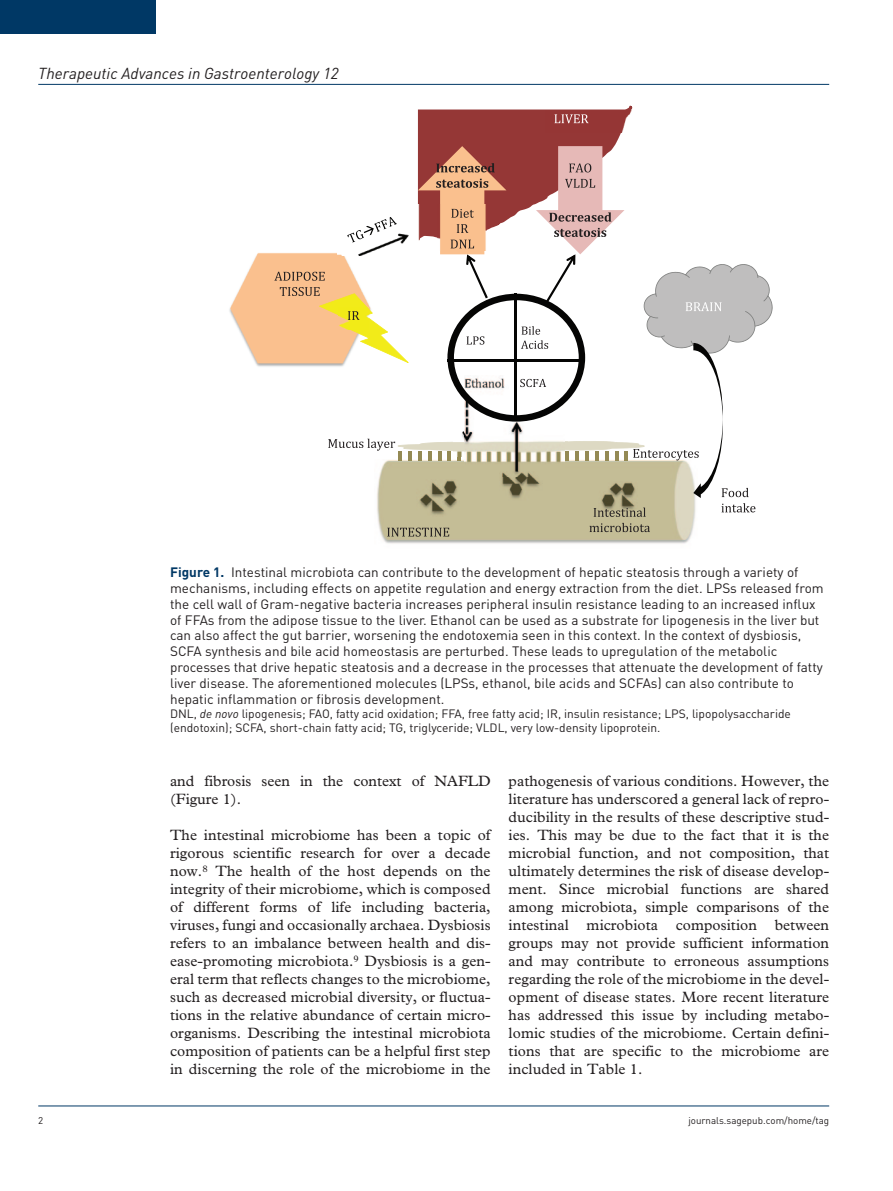
<style>
.page{position:relative;width:893px;height:1191px;background:#fff}
.page>*{position:absolute;margin:0;border:0;box-sizing:border-box;transform-origin:0 0}
.t1{font:italic 15.75px "DIN";color:#231f20}
.t2{font:15px/18px "Plantin Std";letter-spacing:.005em;color:#231f20;text-align:justify}
.t3{font:13.5px/15.8px "DIN";color:#231f20}
.t4{font:12px/14.2px "DIN";color:#231f20}
.t5{font:9.75px "DIN";color:#231f20}
.s1{font-weight:700;color:#003865}
.s2{font-style:italic}
</style>
<div class="page">
<hr style="left:38px;top:84px;width:791px;height:1px;background:#003865">
<hr style="left:38px;top:1105px;width:791px;height:1px;background:#003865">
<div style="left:0;top:0;width:155px;height:34px;background:#003865"></div>
<img style="left:377px;top:517px;width:318px;height:27px">
<svg style="left:387px;top:527px;width:62px;height:9px"></svg>
<svg style="left:589px;top:523px;width:61px;height:9px"></svg>
<img style="left:229px;top:253px;width:45px;height:114px">
<svg style="left:274px;top:106px;width:499px;height:411px"></svg>
<p class="t1" style="left:38px;top:63px;width:302px">Therapeutic Advances in Gastroenterology 12</p>
<p class="t3" style="left:170px;top:564px;width:655px"><span class="s1">Figure 1.</span> Intestinal microbiota can contribute to the development of hepatic steatosis through a variety of mechanisms, including effects on appetite regulation and energy extraction from the diet. LPSs released from the cell wall of Gram-negative bacteria increases peripheral insulin resistance leading to an increased influx of FFAs from the adipose tissue to the liver. Ethanol can be used as a substrate for lipogenesis in the liver but can also affect the gut barrier, worsening the endotoxemia seen in this context. In the context of dysbiosis, SCFA synthesis and bile acid homeostasis are perturbed. These leads to upregulation of the metabolic processes that drive hepatic steatosis and a decrease in the processes that attenuate the development of fatty liver disease. The aforementioned molecules (LPSs, ethanol, bile acids and SCFAs) can also contribute to hepatic inflammation or fibrosis development.</p>
<p class="t4" style="left:170px;top:706px;width:622px">DNL, <span class="s2">de novo</span> lipogenesis; FAO, fatty acid oxidation; FFA, free fatty acid; IR, insulin resistance; LPS, lipopolysaccharide (endotoxin); SCFA, short-chain fatty acid; TG, triglyceride; VLDL, very low-density lipoprotein.</p>
<p class="t2" style="left:170px;top:772px;width:322px">and fibrosis seen in the context of NAFLD (Figure 1).</p>
<p class="t2" style="left:170px;top:826px;width:322px">The intestinal microbiome has been a topic of rigorous scientific research for over a decade now.<sup>8</sup> The health of the host depends on the integrity of their microbiome, which is composed of different forms of life including bacteria, viruses, fungi and occasionally archaea. Dysbiosis refers to an imbalance between health and dis&shy;ease-promoting microbiota.<sup>9</sup> Dysbiosis is a gen&shy;eral term that reflects changes to the microbiome, such as decreased microbial diversity, or fluctua&shy;tions in the relative abundance of certain micro&shy;organisms. Describing the intestinal microbiota composition of patients can be a helpful first step in discerning the role of the microbiome in the</p>
<p class="t2" style="left:509px;top:772px;width:322px">pathogenesis of various conditions. However, the literature has underscored a general lack of repro&shy;ducibility in the results of these descriptive stud&shy;ies. This may be due to the fact that it is the microbial function, and not composition, that ultimately determines the risk of disease develop&shy;ment. Since microbial functions are shared among microbiota, simple comparisons of the intestinal microbiota composition between groups may not provide sufficient information and may contribute to erroneous assumptions regarding the role of the microbiome in the devel&shy;opment of disease states. More recent literature has addressed this issue by including metabo&shy;lomic studies of the microbiome. Certain defini&shy;tions that are specific to the microbiome are included in Table 1.</p>
<p class="t5" style="left:38px;top:1114px;width:7px">2</p>
<p class="t5" style="left:688px;top:1114px;width:142px">journals.sagepub.com/home/tag</p>
</div>
